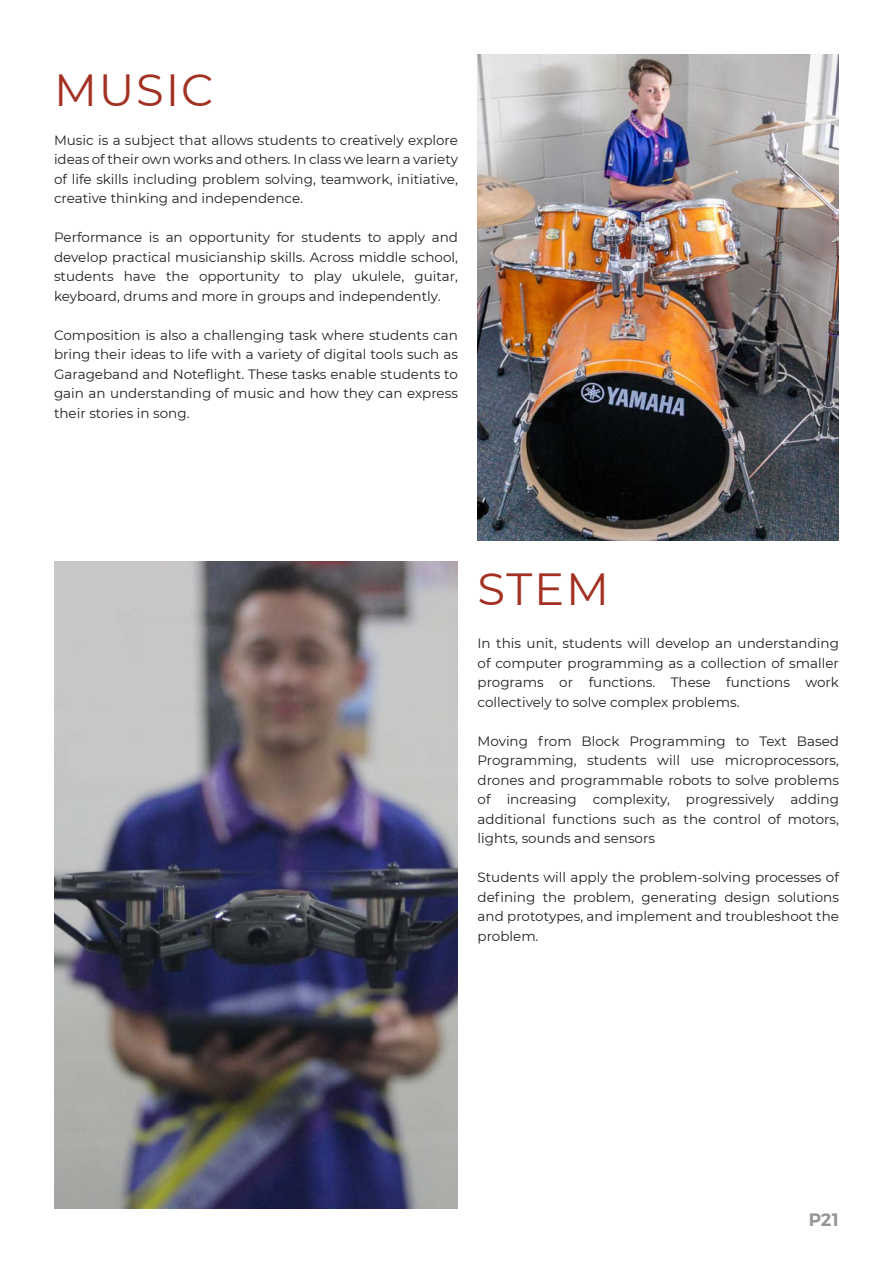
<style>
.page{position:relative;width:893px;height:1263px;background:#fff}
.page>*{position:absolute;margin:0;border:0;box-sizing:border-box;transform-origin:0 0}
.t1{font:45px "Montserrat";letter-spacing:.04em;color:#a33123}
.t2{font:600 18px "Montserrat";color:#939598}
.t3{font:13.5px/19.5px "Montserrat";color:#231f20;text-align:justify}
</style>
<div class="page">
<img style="left:477px;top:54px;width:362px;height:486px">
<img style="left:54px;top:561px;width:404px;height:648px">
<p class="t1" style="left:54px;top:59px;width:161px">MUSIC</p>
<p class="t3" style="left:54px;top:130px;width:406px">Music is a subject that allows students to creatively explore ideas of their own works and others. In class we learn a variety of life skills including problem solving, teamwork, initiative, creative thinking and independence.</p>
<p class="t3" style="left:54px;top:227px;width:405px">Performance is an opportunity for students to apply and develop practical musicianship skills. Across middle school, students have the opportunity to play ukulele, guitar, keyboard, drums and more in groups and independently.</p>
<p class="t3" style="left:54px;top:325px;width:405px">Composition is also a challenging task where students can bring their ideas to life with a variety of digital tools such as Garageband and Noteflight. These tasks enable students to gain an understanding of music and how they can express their stories in song.</p>
<p class="t1" style="left:477px;top:558px;width:133px">STEM</p>
<p class="t3" style="left:477px;top:633px;width:363px">In this unit, students will develop an understanding of computer programming as a collection of smaller programs or functions. These functions work collectively to solve complex problems.</p>
<p class="t3" style="left:477px;top:731px;width:363px">Moving from Block Programming to Text Based Programming, students will use microprocessors, drones and programmable robots to solve problems of increasing complexity, progressively adding additional functions such as the control of motors, lights, sounds and sensors</p>
<p class="t3" style="left:477px;top:867px;width:363px">Students will apply the problem-solving processes of defining the problem, generating design solutions and prototypes, and implement and troubleshoot the problem.</p>
<h2 class="t2" style="left:809px;top:1209px;width:32px">P21</h2>
</div>
